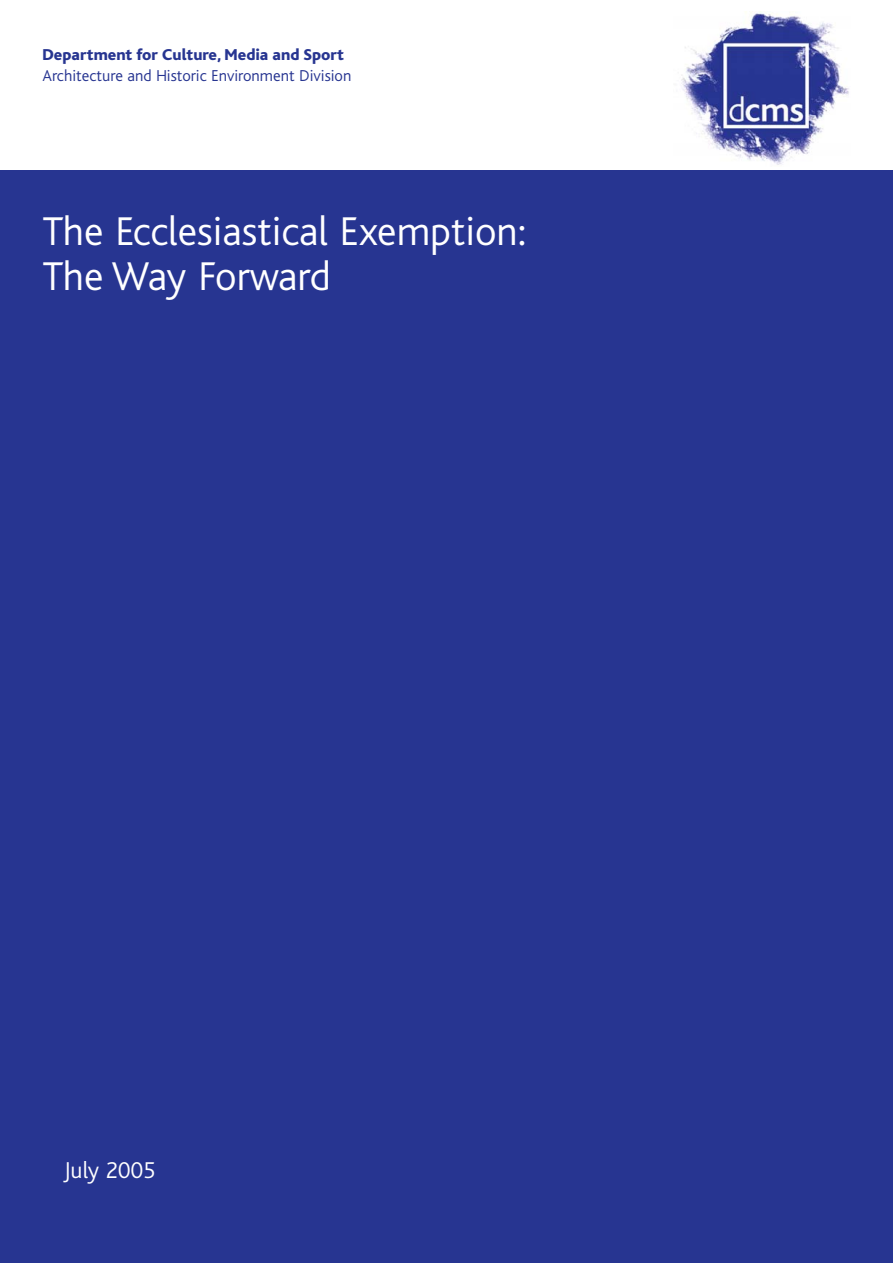
<style>
.page{position:relative;width:893px;height:1263px;background:#fff}
.page>*{position:absolute;margin:0;border:0;box-sizing:border-box;transform-origin:0 0}
.t1{font:300 42px/45px "Bliss";color:#fff}
.t2{font:300 24px "Bliss";color:#fff}
.t3{font:300 16.5px "Bliss";color:#273591}
.t4{font:800 16.5px "Bliss";color:#273591}
</style>
<div class="page">
<img style="left:681px;top:11px;width:168px;height:154px">
<div style="left:0;top:170px;width:892px;height:1093px;background:#273591"></div>
<p class="t4" style="left:43px;top:48px;width:303px">Department for Culture, Media and Sport</p>
<p class="t3" style="left:43px;top:69px;width:310px">Architecture and Historic Environment Division</p>
<p class="t1" style="left:43px;top:213px;width:485px">The Ecclesiastical Exemption:<br>The Way Forward</p>
<p class="t2" style="left:64px;top:1161px;width:93px">July 2005</p>
</div>
